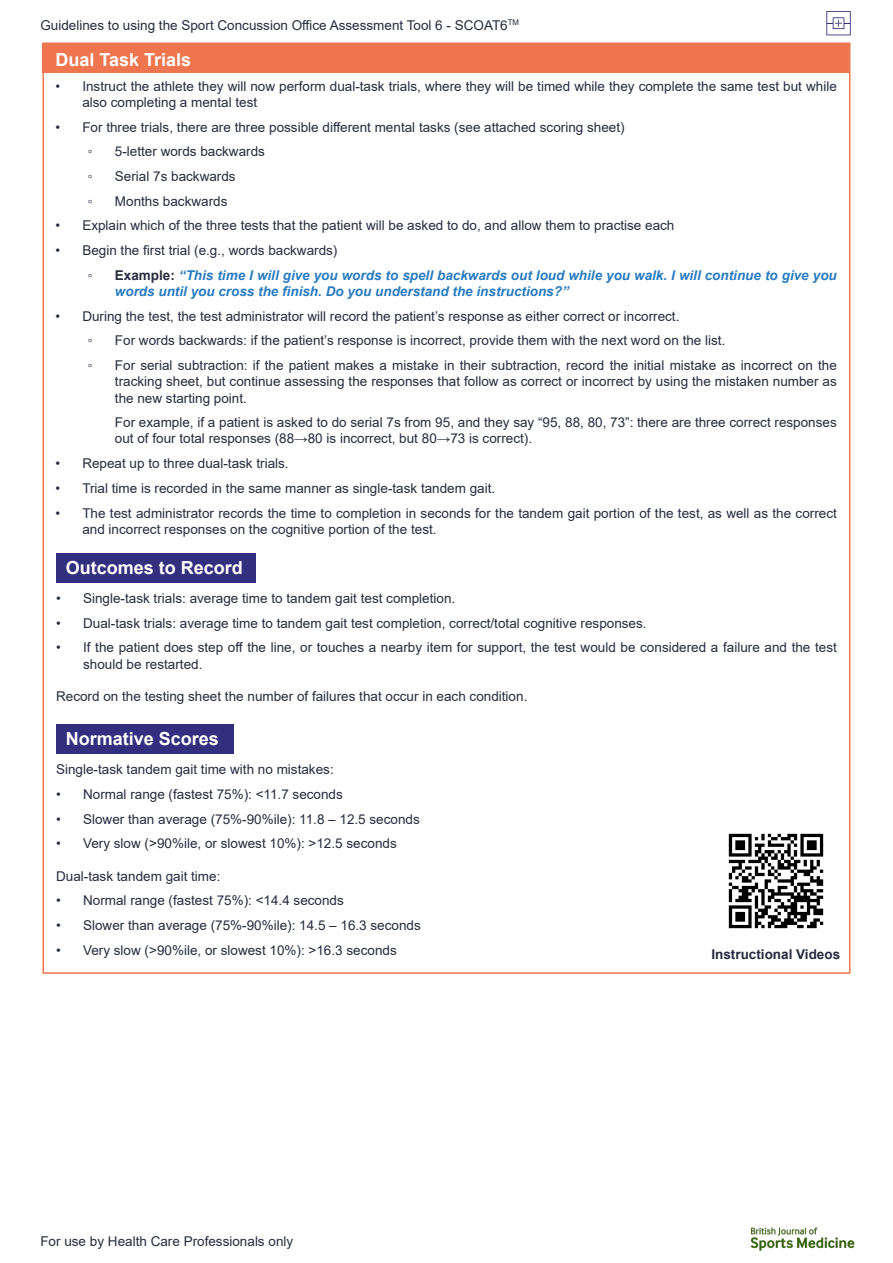
<style>
.page{position:relative;width:893px;height:1263px;background:#fff}
.page>*{position:absolute;margin:0;border:0;box-sizing:border-box;transform-origin:0 0}
.Paragraph_bold{font:700 18px "Arial";color:#fff}
.Bullets_level_2{font:13.5px/16.2px "Arial";color:#272b3e}
.t1{font:italic 700 13.5px/16.2px "Arial";color:#287bc0}
.Paragraph_bold-2{font:700 13.5px "Arial";color:#272b3e}
.s1{font-style:normal;color:#272b3e}
</style>
<div class="page">
<svg style="left:826px;top:11px;width:25px;height:24px"></svg>
<img style="left:750px;top:1227px;width:105px;height:24px">
<div style="left:43px;top:43px;width:807px;height:30px;background:#ee754d"></div>
<div style="left:56px;top:553px;width:199px;height:30px;background:#322f7e"></div>
<div style="left:56px;top:724px;width:178px;height:30px;background:#322f7e"></div>
<img style="left:728px;top:833px;width:96px;height:96px">
<p class="Bullets_level_2" style="left:40px;top:17px;width:480px">Guidelines to using the Sport Concussion Office Assessment Tool 6 - SCOAT6<sup>TM</sup></p>
<p class="Paragraph_bold" style="left:55px;top:47px;width:137px">Dual Task Trials</p>
<p class="Bullets_level_2" style="left:82px;top:78px;width:756px;text-indent:-27px">• Instruct the athlete they will now perform dual-task trials, where they will be timed while they complete the same test but while also completing a mental test</p>
<p class="Bullets_level_2" style="left:55px;top:119px;width:571px">• For three trials, there are three possible different mental tasks (see attached scoring sheet)</p>
<p class="Bullets_level_2" style="left:88px;top:143px;width:6px">◦</p>
<p class="Bullets_level_2" style="left:115px;top:143px;width:152px">5-letter words backwards</p>
<p class="Bullets_level_2" style="left:88px;top:168px;width:6px">◦</p>
<p class="Bullets_level_2" style="left:115px;top:168px;width:122px">Serial 7s backwards</p>
<p class="Bullets_level_2" style="left:88px;top:193px;width:6px">◦</p>
<p class="Bullets_level_2" style="left:115px;top:193px;width:114px">Months backwards</p>
<p class="Bullets_level_2" style="left:55px;top:217px;width:621px">• Explain which of the three tests that the patient will be asked to do, and allow them to practise each</p>
<p class="Bullets_level_2" style="left:55px;top:242px;width:284px">• Begin the first trial (e.g., words backwards)</p>
<p class="Bullets_level_2" style="left:88px;top:267px;width:6px">◦</p>
<p class="t1" style="left:115px;top:267px;width:723px"><span class="s1">Example:</span> “This time I will give you words to spell backwards out loud while you walk. I will continue to give you words until you cross the finish. Do you understand the instructions?”</p>
<p class="Bullets_level_2" style="left:55px;top:308px;width:626px">• During the test, the test administrator will record the patient’s response as either correct or incorrect.</p>
<p class="Bullets_level_2" style="left:88px;top:332px;width:6px">◦</p>
<p class="Bullets_level_2" style="left:115px;top:332px;width:612px">For words backwards: if the patient’s response is incorrect, provide them with the next word on the list.</p>
<p class="Bullets_level_2" style="left:88px;top:357px;width:6px">◦</p>
<p class="Bullets_level_2" style="left:115px;top:357px;width:723px;text-align:justify">For serial subtraction: if the patient makes a mistake in their subtraction, record the initial mistake as incorrect on the tracking sheet, but continue assessing the responses that follow as correct or incorrect by using the mistaken number as the new starting point.</p>
<p class="Bullets_level_2" style="left:115px;top:414px;width:723px">For example, if a patient is asked to do serial 7s from 95, and they say “95, 88, 80, 73”: there are three correct responses out of four total responses (88→80 is incorrect, but 80→73 is correct).</p>
<p class="Bullets_level_2" style="left:55px;top:455px;width:235px">• Repeat up to three dual-task trials.</p>
<p class="Bullets_level_2" style="left:55px;top:480px;width:441px">• Trial time is recorded in the same manner as single-task tandem gait.</p>
<p class="Bullets_level_2" style="left:82px;top:505px;width:756px;text-indent:-27px">• The test administrator records the time to completion in seconds for the tandem gait portion of the test, as well as the correct and incorrect responses on the cognitive portion of the test.</p>
<p class="Paragraph_bold" style="left:66px;top:555px;width:179px">Outcomes to Record</p>
<p class="Bullets_level_2" style="left:56px;top:590px;width:401px">• Single-task trials: average time to tandem gait test completion.</p>
<p class="Bullets_level_2" style="left:56px;top:615px;width:592px">• Dual-task trials: average time to tandem gait test completion, correct/total cognitive responses.</p>
<p class="Bullets_level_2" style="left:83px;top:639px;width:755px;text-indent:-27px">• If the patient does step off the line, or touches a nearby item for support, the test would be considered a failure and the test should be restarted.</p>
<p class="Bullets_level_2" style="left:56px;top:688px;width:473px">Record on the testing sheet the number of failures that occur in each condition.</p>
<p class="Paragraph_bold" style="left:66px;top:726px;width:155px">Normative Scores</p>
<p class="Bullets_level_2" style="left:56px;top:761px;width:279px">Single-task tandem gait time with no mistakes:</p>
<p class="Bullets_level_2" style="left:56px;top:786px;width:288px">• Normal range (fastest 75%): &lt;11.7 seconds</p>
<p class="Bullets_level_2" style="left:56px;top:811px;width:365px">• Slower than average (75%-90%ile): 11.8 – 12.5 seconds</p>
<p class="Bullets_level_2" style="left:56px;top:835px;width:342px">• Very slow (&gt;90%ile, or slowest 10%): &gt;12.5 seconds</p>
<p class="Bullets_level_2" style="left:56px;top:868px;width:166px">Dual-task tandem gait time:</p>
<p class="Bullets_level_2" style="left:56px;top:892px;width:289px">• Normal range (fastest 75%): &lt;14.4 seconds</p>
<p class="Bullets_level_2" style="left:56px;top:917px;width:366px">• Slower than average (75%-90%ile): 14.5 – 16.3 seconds</p>
<p class="Bullets_level_2" style="left:56px;top:942px;width:342px">• Very slow (&gt;90%ile, or slowest 10%): &gt;16.3 seconds</p>
<p class="Paragraph_bold-2" style="left:711px;top:944px;width:130px">Instructional Videos</p>
<p class="Bullets_level_2" style="left:40px;top:1233px;width:254px">For use by Health Care Professionals only</p>
</div>
